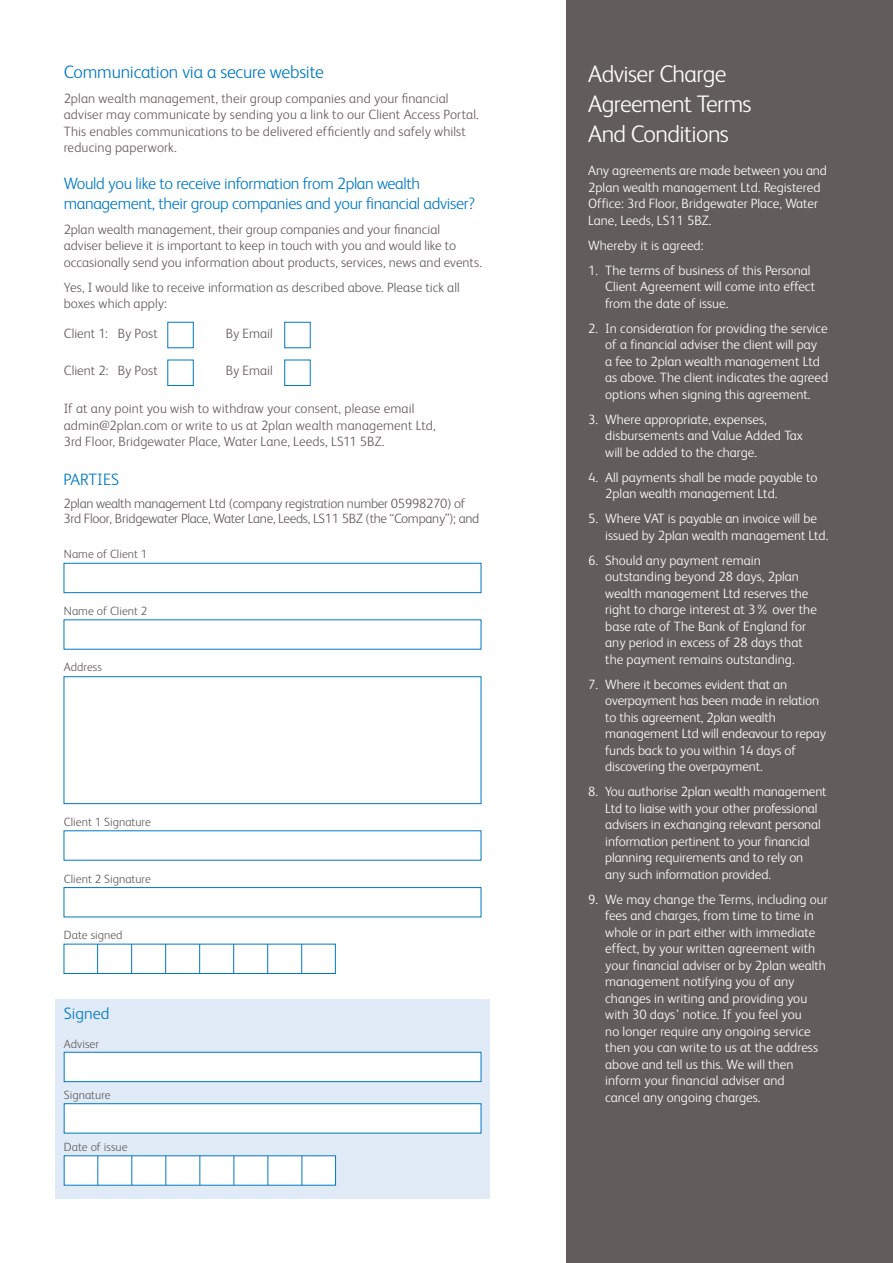
<style>
.page{position:relative;width:893px;height:1263px;background:#fff}
.page>*{position:absolute;margin:0;border:0;box-sizing:border-box;transform-origin:0 0}
._03_sub{font:300 24px/30px "FS Albert";letter-spacing:-.025em;color:#fff}
.t1{font:300 18px "FS Albert";letter-spacing:-.01em;color:#0079c2}
._04_Sml_Sub{font:300 16.5px/19.5px "FS Albert";letter-spacing:-.02em;color:#0079c2}
._04_Sml_Sub-2{font:300 16.5px "FS Albert";color:#0079c2}
._01_body{font:300 13.5px/16.5px "FS Albert";color:#fff}
._04_Sml_Sub-3{font:300 13.5px/16.5px "FS Albert";color:#625d5b}
._04_Sml_Sub-4{font:300 13.5px/15px "FS Albert";letter-spacing:-.02em;color:#625d5b}
._01_body-2{font:300 12px "FS Albert";color:#625d5b}
</style>
<div class="page">
<div style="left:567px;top:0;width:326px;height:1263px;background:#625d5b"></div>
<div style="left:64px;top:563px;width:417px;height:30px;background:#fff;border:1px solid #0079c2"></div>
<div style="left:64px;top:887px;width:417px;height:30px;background:#fff;border:1px solid #0079c2"></div>
<svg style="left:97px;top:946px;width:1px;height:26px"></svg>
<svg style="left:131px;top:946px;width:1px;height:26px"></svg>
<svg style="left:165px;top:946px;width:1px;height:26px"></svg>
<svg style="left:199px;top:946px;width:1px;height:26px"></svg>
<svg style="left:233px;top:946px;width:1px;height:26px"></svg>
<svg style="left:267px;top:946px;width:1px;height:26px"></svg>
<svg style="left:301px;top:946px;width:1px;height:26px"></svg>
<div style="left:64px;top:944px;width:272px;height:30px;border:1px solid #0079c2"></div>
<div style="left:55px;top:999px;width:435px;height:200px;background:#e1ebf7"></div>
<div style="left:64px;top:1052px;width:417px;height:30px;background:#fff;border:1px solid #0079c2"></div>
<div style="left:64px;top:1103px;width:417px;height:30px;background:#fff;border:1px solid #0079c2"></div>
<div style="left:64px;top:1155px;width:272px;height:30px;background:#fff"></div>
<svg style="left:98px;top:1156px;width:1px;height:29px"></svg>
<svg style="left:132px;top:1156px;width:1px;height:29px"></svg>
<svg style="left:166px;top:1156px;width:1px;height:29px"></svg>
<svg style="left:200px;top:1156px;width:1px;height:29px"></svg>
<svg style="left:234px;top:1156px;width:1px;height:29px"></svg>
<svg style="left:268px;top:1156px;width:1px;height:29px"></svg>
<svg style="left:302px;top:1156px;width:1px;height:29px"></svg>
<div style="left:64px;top:676px;width:417px;height:128px;background:#fff;border:1px solid #0079c2"></div>
<p class="t1" style="left:64px;top:60px;width:262px">Communication via a secure website</p>
<p class="_04_Sml_Sub-3" style="left:64px;top:89px;width:417px">2plan wealth management, their group companies and your financial adviser may communicate by sending you a link to our Client Access Portal.<br>This enables communications to be delivered efficiently and safely whilst reducing paperwork.</p>
<p class="_04_Sml_Sub" style="left:64px;top:173px;width:413px">Would you like to receive information from 2plan wealth management, their group companies and your financial adviser?</p>
<p class="_04_Sml_Sub-3" style="left:64px;top:220px;width:420px">2plan wealth management, their group companies and your financial<br>adviser believe it is important to keep in touch with you and would like to occasionally send you information about products, services, news and events.</p>
<p class="_04_Sml_Sub-3" style="left:64px;top:278px;width:397px">Yes, I would like to receive information as described above. Please tick all boxes which apply:</p>
<p class="_04_Sml_Sub-3" style="left:64px;top:324px;width:96px">Client 1: By Post</p>
<p class="_04_Sml_Sub-3" style="left:226px;top:324px;width:48px">By Email</p>
<p class="_04_Sml_Sub-3" style="left:64px;top:362px;width:96px">Client 2: By Post</p>
<p class="_04_Sml_Sub-3" style="left:226px;top:362px;width:48px">By Email</p>
<p class="_04_Sml_Sub-3" style="left:64px;top:400px;width:374px">If at any point you wish to withdraw your consent, please email admin@2plan.com or write to us at 2plan wealth management Ltd,<br>3rd Floor, Bridgewater Place, Water Lane, Leeds, LS11 5BZ.</p>
<p class="_04_Sml_Sub-2" style="left:63px;top:468px;width:57px">PARTIES</p>
<p class="_04_Sml_Sub-4" style="left:63px;top:495px;width:417px">2plan wealth management Ltd (company registration number 05998270) of<br>3rd Floor, Bridgewater Place, Water Lane, Leeds, LS11 5BZ (the “Company”); and</p>
<p class="_01_body-2" style="left:64px;top:546px;width:85px">Name of Client 1</p>
<p class="_01_body-2" style="left:64px;top:603px;width:85px">Name of Client 2</p>
<p class="_01_body-2" style="left:64px;top:659px;width:40px">Address</p>
<p class="_01_body-2" style="left:64px;top:814px;width:89px">Client 1 Signature</p>
<p class="_01_body-2" style="left:64px;top:871px;width:89px">Client 2 Signature</p>
<p class="_01_body-2" style="left:64px;top:927px;width:60px">Date signed</p>
<p class="_04_Sml_Sub" style="left:64px;top:1003px;width:47px">Signed</p>
<p class="_01_body-2" style="left:64px;top:1036px;width:37px">Adviser</p>
<p class="_01_body-2" style="left:64px;top:1087px;width:48px">Signature</p>
<p class="_01_body-2" style="left:64px;top:1139px;width:65px">Date of issue</p>
<p class="_03_sub" style="left:588px;top:58px;width:165px">Adviser Charge<br>Agreement Terms<br>And Conditions</p>
<p class="_01_body" style="left:588px;top:162px;width:240px">Any agreements are made between you and 2plan wealth management Ltd. Registered Office: 3rd Floor, Bridgewater Place, Water Lane, Leeds, LS11 5BZ.</p>
<p class="_01_body" style="left:588px;top:236px;width:117px">Whereby it is agreed:</p>
<p class="_01_body" style="left:605px;top:261px;width:211px;text-indent:-17px">1. The terms of business of this Personal<br>Client Agreement will come into effect from the date of issue.</p>
<p class="_01_body" style="left:605px;top:319px;width:224px;text-indent:-17px">2. In consideration for providing the service of a financial adviser the client will pay<br>a fee to 2plan wealth management Ltd as above. The client indicates the agreed options when signing this agreement.</p>
<p class="_01_body" style="left:605px;top:410px;width:199px;text-indent:-17px">3. Where appropriate, expenses, disbursements and Value Added Tax will be added to the charge.</p>
<p class="_01_body" style="left:605px;top:468px;width:214px;text-indent:-17px">4. All payments shall be made payable to<br>2plan wealth management Ltd.</p>
<p class="_01_body" style="left:605px;top:510px;width:225px;text-indent:-17px">5. Where VAT is payable an invoice will be issued by 2plan wealth management Ltd.</p>
<p class="_01_body" style="left:605px;top:551px;width:213px;text-indent:-17px">6. Should any payment remain outstanding beyond 28 days, 2plan wealth management Ltd reserves the right to charge interest at 3% over the base rate of The Bank of England for any period in excess of 28 days that the payment remains outstanding.</p>
<p class="_01_body" style="left:605px;top:675px;width:222px;text-indent:-17px">7. Where it becomes evident that an overpayment has been made in relation to this agreement, 2plan wealth management Ltd will endeavour to repay funds back to you within 14 days of discovering the overpayment.</p>
<p class="_01_body" style="left:605px;top:783px;width:223px;text-indent:-17px">8. You authorise 2plan wealth management Ltd to liaise with your other professional advisers in exchanging relevant personal information pertinent to your financial planning requirements and to rely on any such information provided.</p>
<p class="_01_body" style="left:605px;top:890px;width:224px;text-indent:-17px">9. We may change the Terms, including our fees and charges, from time to time in whole or in part either with immediate effect, by your written agreement with your financial adviser or by 2plan wealth management notifying you of any changes in writing and providing you with 30 days’ notice. If you feel you<br>no longer require any ongoing service then you can write to us at the address above and tell us this. We will then inform your financial adviser and<br>cancel any ongoing charges.</p>
</div>
